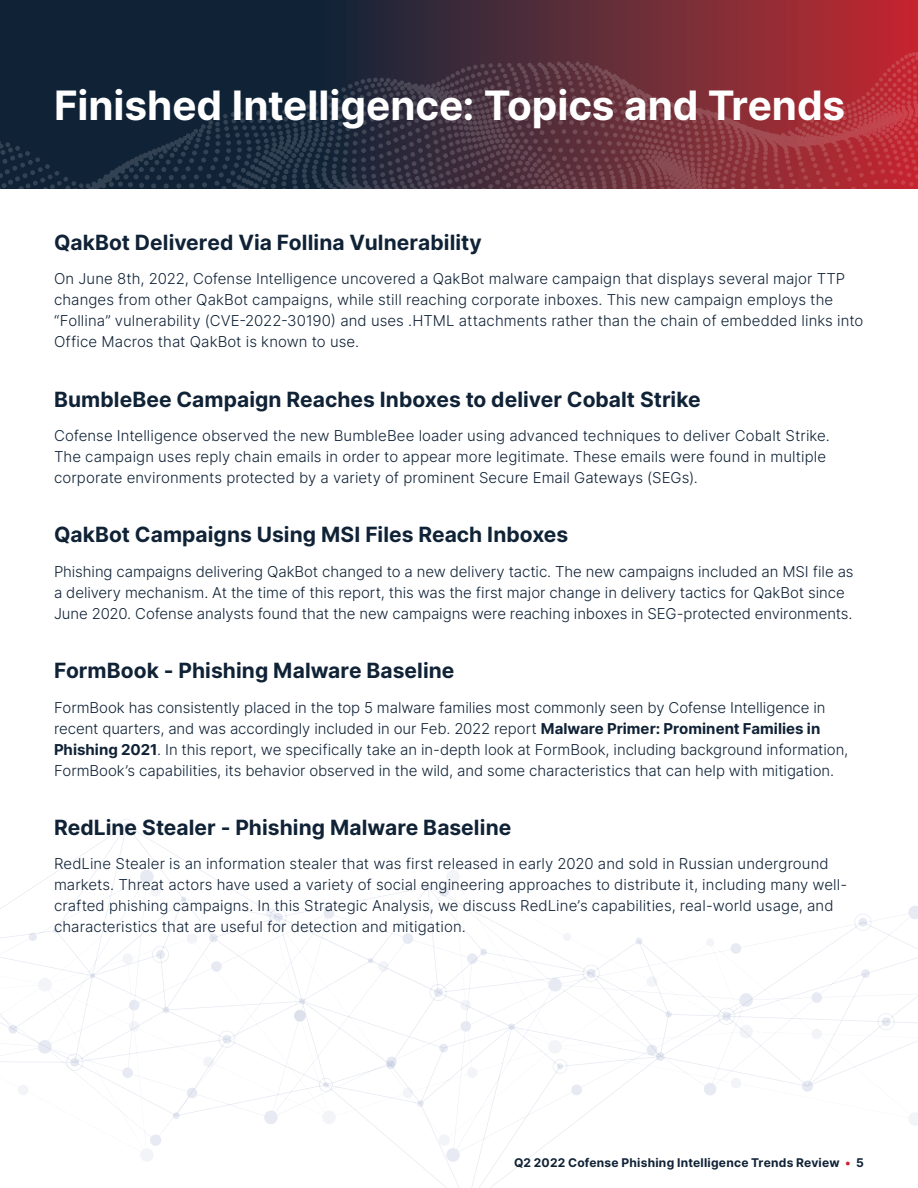
<style>
.page{position:relative;width:918px;height:1188px;background:#fff}
.page>*{position:absolute;margin:0;border:0;box-sizing:border-box;transform-origin:0 0}
.Q_Header{font:40.5px "Inter";color:#fff}
.Q_Subheader{font:21px "Inter";letter-spacing:.005em;color:#102236}
.Q_Body_Text{font:300 15px/21px "Inter";color:#102236}
.t1{font:12px "Inter";letter-spacing:.02em;color:#102236}
.s1{font-weight:400}
.s2{color:#cf202e}
</style>
<div class="page">
<svg style="left:0;top:0;width:918px;height:61px;background:#462736"></svg>
<svg style="left:731px;top:52px;width:187px;height:137px;background:#a93038"></svg>
<svg style="left:0;top:61px;width:735px;height:128px;background:#392e3e"></svg>
<svg style="left:0;top:825px;width:918px;height:363px"></svg>
<svg style="left:425px;top:885px;width:5px;height:4px"></svg>
<svg style="left:386px;top:1056px;width:11px;height:13px"></svg>
<svg style="left:646px;top:1045px;width:19px;height:16px"></svg>
<svg style="left:861px;top:969px;width:9px;height:9px"></svg>
<svg style="left:439px;top:1044px;width:9px;height:9px"></svg>
<svg style="left:665px;top:1011px;width:7px;height:6px"></svg>
<svg style="left:802px;top:1081px;width:11px;height:11px"></svg>
<svg style="left:636px;top:938px;width:6px;height:6px"></svg>
<svg style="left:467px;top:949px;width:20px;height:15px"></svg>
<svg style="left:508px;top:1024px;width:7px;height:6px"></svg>
<svg style="left:402px;top:1088px;width:22px;height:19px"></svg>
<svg style="left:173px;top:1112px;width:7px;height:7px"></svg>
<svg style="left:209px;top:934px;width:9px;height:8px"></svg>
<svg style="left:163px;top:1007px;width:6px;height:6px"></svg>
<svg style="left:9px;top:1025px;width:8px;height:9px"></svg>
<svg style="left:368px;top:958px;width:21px;height:14px"></svg>
<svg style="left:90px;top:973px;width:5px;height:5px"></svg>
<svg style="left:53px;top:928px;width:5px;height:5px"></svg>
<svg style="left:299px;top:998px;width:6px;height:6px"></svg>
<svg style="left:181px;top:896px;width:5px;height:6px"></svg>
<svg style="left:266px;top:908px;width:21px;height:18px"></svg>
<svg style="left:430px;top:984px;width:17px;height:17px"></svg>
<svg style="left:583px;top:965px;width:17px;height:17px"></svg>
<svg style="left:718px;top:993px;width:35px;height:46px"></svg>
<svg style="left:878px;top:1013px;width:17px;height:17px"></svg>
<svg style="left:854px;top:914px;width:17px;height:17px"></svg>
<svg style="left:548px;top:1040px;width:19px;height:34px"></svg>
<svg style="left:319px;top:1078px;width:14px;height:14px"></svg>
<svg style="left:152px;top:946px;width:17px;height:17px"></svg>
<svg style="left:218px;top:1031px;width:17px;height:17px"></svg>
<svg style="left:66px;top:1054px;width:17px;height:17px"></svg>
<svg style="left:120px;top:819px;width:13px;height:13px"></svg>
<p class="Q_Header" style="left:54px;top:76px;width:793px">Finished Intelligence: Topics and Trends</p>
<p class="Q_Subheader" style="left:54px;top:227px;width:429px">QakBot Delivered Via Follina Vulnerability</p>
<p class="Q_Body_Text" style="left:54px;top:268px;width:811px">On June 8th, 2022, Cofense Intelligence uncovered a QakBot malware campaign that displays several major TTP changes from other QakBot campaigns, while still reaching corporate inboxes. This new campaign employs the “Follina” vulnerability (CVE-2022-30190) and uses .HTML attachments rather than the chain of embedded links into Office Macros that QakBot is known to use.</p>
<p class="Q_Subheader" style="left:54px;top:384px;width:648px">BumbleBee Campaign Reaches Inboxes to deliver Cobalt Strike</p>
<p class="Q_Body_Text" style="left:54px;top:425px;width:777px">Cofense Intelligence observed the new BumbleBee loader using advanced techniques to deliver Cobalt Strike.<br>The campaign uses reply chain emails in order to appear more legitimate. These emails were found in multiple corporate environments protected by a variety of prominent Secure Email Gateways (SEGs).</p>
<p class="Q_Subheader" style="left:54px;top:519px;width:516px">QakBot Campaigns Using MSI Files Reach Inboxes</p>
<p class="Q_Body_Text" style="left:54px;top:561px;width:801px">Phishing campaigns delivering QakBot changed to a new delivery tactic. The new campaigns included an MSI file as a delivery mechanism. At the time of this report, this was the first major change in delivery tactics for QakBot since<br>June 2020. Cofense analysts found that the new campaigns were reaching inboxes in SEG-protected environments.</p>
<p class="Q_Subheader" style="left:54px;top:655px;width:402px">FormBook - Phishing Malware Baseline</p>
<p class="Q_Body_Text" style="left:54px;top:696px;width:796px">FormBook has consistently placed in the top 5 malware families most commonly seen by Cofense Intelligence in recent quarters, and was accordingly included in our Feb. 2022 report <span class="s1">Malware Primer: Prominent Families in Phishing 2021</span>. In this report, we specifically take an in-depth look at FormBook, including background information, FormBook’s capabilities, its behavior observed in the wild, and some characteristics that can help with mitigation.</p>
<p class="Q_Subheader" style="left:54px;top:812px;width:459px">RedLine Stealer - Phishing Malware Baseline</p>
<p class="Q_Body_Text" style="left:54px;top:853px;width:795px">RedLine Stealer is an information stealer that was first released in early 2020 and sold in Russian underground markets. Threat actors have used a variety of social engineering approaches to distribute it, including many well&shy;crafted phishing campaigns. In this Strategic Analysis, we discuss RedLine’s capabilities, real-world usage, and characteristics that are useful for detection and mitigation.</p>
<p class="t1" style="left:514px;top:1154px;width:351px">Q2 2022 Cofense Phishing Intelligence Trends Review <span class="s2">•</span> 5</p>
</div>
